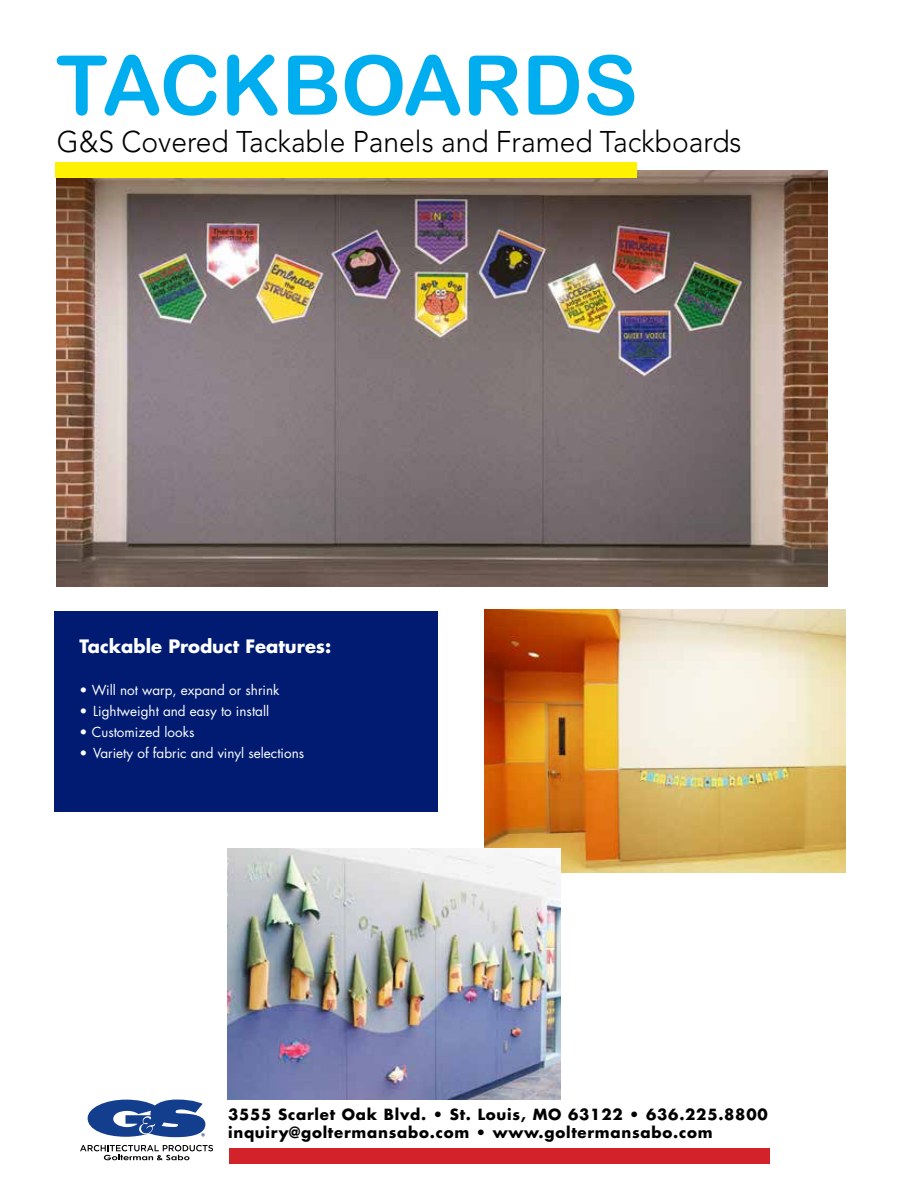
<style>
.page{position:relative;width:918px;height:1188px;background:#fff}
.page>*{position:absolute;margin:0;border:0;box-sizing:border-box;transform-origin:0 0}
.t1{font:82.5px "Arial Rounded MT Bold";color:#00aeef}
.t2{font:300 29.7px "Avenir LT Std";color:#000;scale:.95 1}
.t3{font:700 18px "Futura Std";color:#fff}
.t4{font:700 15px/18px "Futura Std";letter-spacing:.05em;color:#000}
.t5{font:13.5px "Futura Std";color:#fff}
</style>
<div class="page">
<img style="left:485px;top:609px;width:361px;height:264px">
<img style="left:57px;top:171px;width:771px;height:415px">
<svg style="left:88px;top:1100px;width:117px;height:37px"></svg>
<svg style="left:80px;top:1145px;width:133px;height:15px"></svg>
<img style="left:228px;top:849px;width:333px;height:250px">
<div style="left:56px;top:163px;width:581px;height:15px;background:#fff200"></div>
<div style="left:54px;top:611px;width:384px;height:200px;background:#001b71"></div>
<div style="left:229px;top:1148px;width:541px;height:15px;background:#d2232a"></div>
<h1 class="t1" style="left:56px;top:37px;width:584px">TACKBOARDS</h1>
<h2 class="t2" style="left:57px;top:124px;width:722px">G&amp;S Covered Tackable Panels and Framed Tackboards</h2>
<h3 class="t3" style="left:80px;top:634px;width:253px">Tackable Product Features:</h3>
<p class="t5" style="left:80px;top:681px;width:201px">• Will not warp, expand or shrink</p>
<p class="t5" style="left:80px;top:702px;width:191px">• Lightweight and easy to install</p>
<p class="t5" style="left:80px;top:723px;width:116px">• Customized looks</p>
<p class="t5" style="left:80px;top:744px;width:226px">• Variety of fabric and vinyl selections</p>
<p class="t4" style="left:228px;top:1105px;width:541px">3555 Scarlet Oak Blvd. • St. Louis, MO 63122 • 636.225.8800 inquiry@goltermansabo.com • www.goltermansabo.com</p>
</div>
